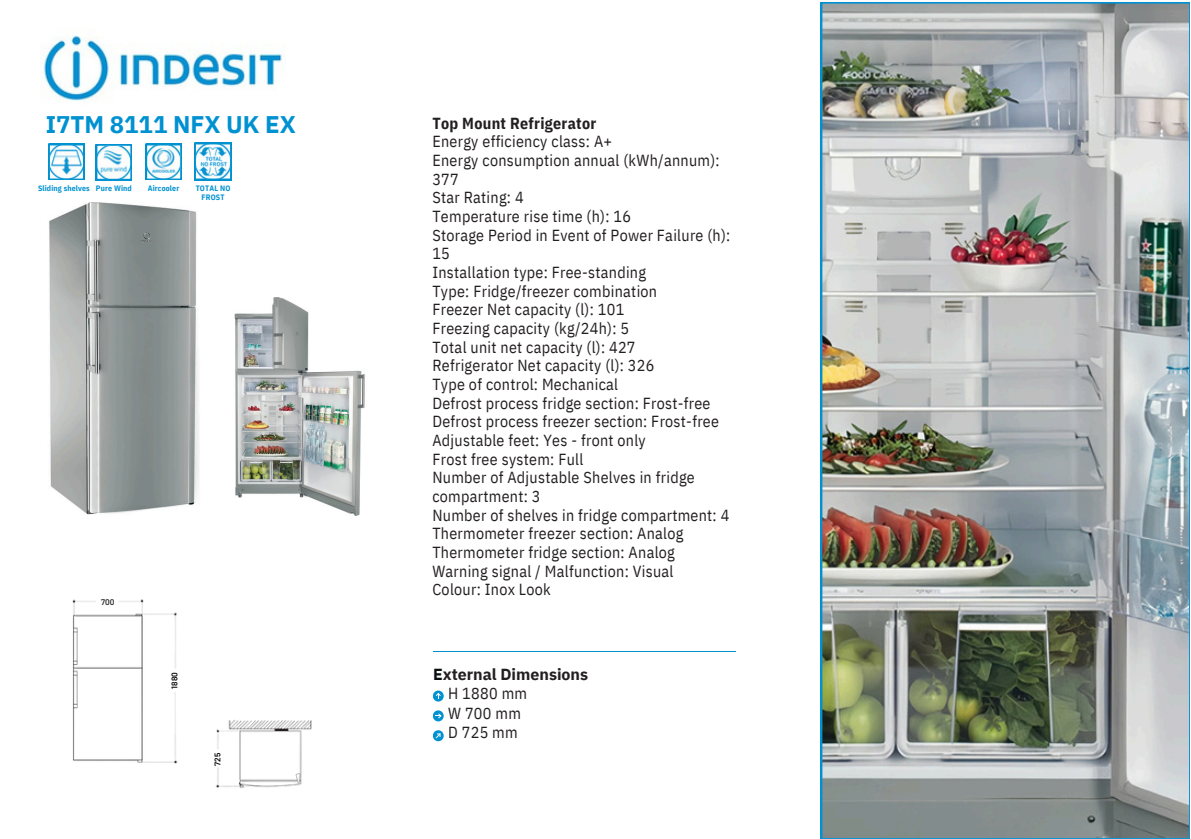
<style>
.page{position:relative;width:1191px;height:839px;background:#fff}
.page>*{position:absolute;margin:0;border:0;box-sizing:border-box;transform-origin:0 0}
.t1{font:700 24px "IBM Plex Sans";color:#0091d1}
.t2{font:16px/18.6px "IBM Plex Sans Cond";letter-spacing:.02em;color:#231f20}
.t3{font:700 16px "IBM Plex Sans";color:#231f20}
.t4{font:600 8.2px "Barlow";letter-spacing:.02em;color:#000}
.t5{font:600 8.2px "Barlow";color:#2a2929}
.t6{font:700 7.8px/9.2px "IBM Plex Sans Cond";letter-spacing:.02em;color:#0091d1;text-align:center}
.s1{font-weight:700}
.s2{color:#090f10}
</style>
<div class="page">
<hr style="left:433px;top:651px;width:302px;height:1px;background:#0091d1">
<svg style="left:433px;top:690px;width:11px;height:10px"></svg>
<svg style="left:434px;top:700px;width:8px;height:2px"></svg>
<svg style="left:433px;top:710px;width:11px;height:10px"></svg>
<svg style="left:433px;top:730px;width:11px;height:12px"></svg>
<img style="left:42px;top:36px;width:240px;height:65px">
<img style="left:72px;top:599px;width:240px;height:189px">
<svg style="left:48px;top:144px;width:36px;height:36px"></svg>
<svg style="left:194px;top:143px;width:38px;height:37px"></svg>
<svg style="left:96px;top:144px;width:36px;height:36px"></svg>
<svg style="left:146px;top:144px;width:36px;height:36px"></svg>
<img style="left:49px;top:202px;width:150px;height:312px">
<img style="left:234px;top:298px;width:131px;height:217px">
<img style="left:821px;top:2px;width:369px;height:836px">
<p class="t1" style="left:46px;top:108px;width:252px">I7TM 8111 NFX UK EX</p>
<p class="t6" style="left:38px;top:183px;width:53px">Sliding shelves</p>
<p class="t6" style="left:96px;top:183px;width:37px">Pure Wind</p>
<p class="t6" style="left:148px;top:183px;width:33px">Aircooler</p>
<p class="t6" style="left:196px;top:183px;width:36px">TOTAL NO<br>FROST</p>
<h2 class="t5" style="left:101px;top:596px;width:15px">700</h2>
<h3 class="t4" style="left:169px;top:689px;width:18px;rotate:-90deg">1880</h3>
<p class="t4" style="left:212px;top:766px;width:15px;rotate:-90deg">725</p>
<h4 class="t2" style="left:432px;top:113px;width:299px"><span class="s1">Top Mount Refrigerator<br></span>Energy efficiency class: A+<br>Energy consumption annual (kWh/annum):<br>377<br>Star Rating: 4<br>Temperature rise time (h): 16<br>Storage Period in Event of Power Failure (h):<br>15<br>Installation type: Free-standing<br>Type: Fridge/freezer combination<br>Freezer Net capacity (l): 101<br>Freezing capacity (kg/24h): 5<br>Total unit net capacity (l): 427<br>Refrigerator Net capacity (l): 326<br>Type of control: Mechanical<br>Defrost process fridge section: Frost-free<br>Defrost process freezer section: Frost-free<br>Adjustable feet: Yes - front only<br>Frost free system: Full<br>Number of Adjustable Shelves in fridge compartment: 3<br>Number of shelves in fridge compartment: 4<br>Thermometer freezer section: Analog<br>Thermometer fridge section: Analog<br>Warning signal / Malfunction: Visual<br>Colour: Inox Look</h4>
<p class="t3" style="left:433px;top:663px;width:157px"><span class="s2">E</span>xternal Dimensions</p>
<p class="t2" style="left:448px;top:683px;width:80px;line-height:19.6px">H 1880 mm<br>W 700 mm<br>D 725 mm</p>
</div>
